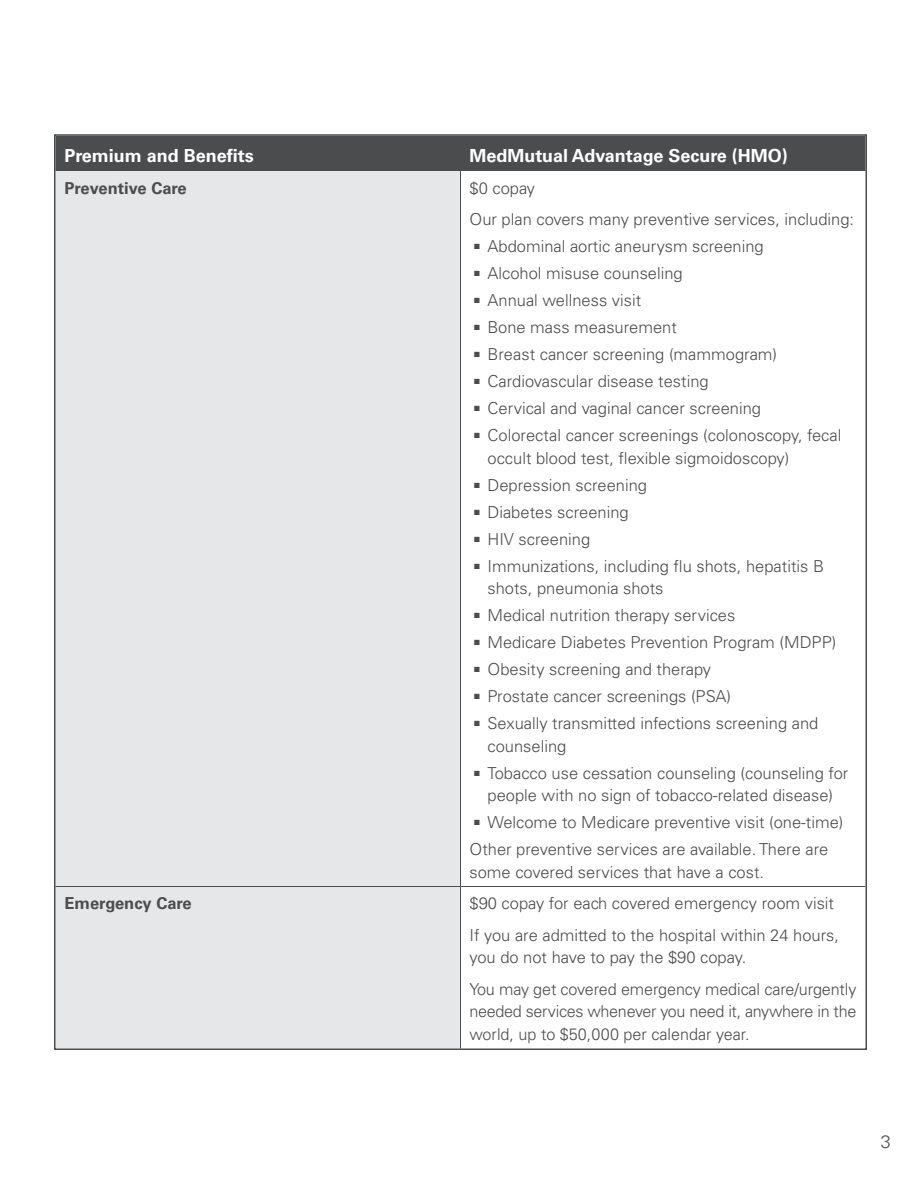
<style>
.page{position:relative;width:918px;height:1188px;background:#fff}
.page>*{position:absolute;margin:0;border:0;box-sizing:border-box;transform-origin:0 0}
.t1{font:700 18px "Univers LT Std";color:#fff}
.t2{font:300 18px "Univers LT Std";color:#4b4c4d}
.t3{font:300 16.5px/22.5px "Univers LT Std";color:#4b4c4d}
.t4{font:700 16.5px "Univers LT Std";color:#4b4c4d}
</style>
<div class="page">
<div style="left:57px;top:137px;width:807px;height:34px;background:#4b4c4d"></div>
<div style="left:57px;top:171px;width:403px;height:876px;background:#e6e7e9"></div>
<hr style="left:460px;top:171px;width:1px;height:715px;background:#4b4c4d">
<hr style="left:56px;top:886px;width:404px;height:1px;background:#4b4c4d">
<hr style="left:460px;top:886px;width:406px;height:1px;background:#4b4c4d">
<hr style="left:460px;top:887px;width:1px;height:161px;background:#4b4c4d">
<p class="t1" style="left:64px;top:145px;width:191px">Premium and Benefits</p>
<p class="t1" style="left:470px;top:145px;width:320px">MedMutual Advantage Secure (HMO)</p>
<p class="t4" style="left:64px;top:178px;width:124px">Preventive Care</p>
<p class="t3" style="left:470px;top:176px;width:67px">$0 copay</p>
<p class="t3" style="left:470px;top:208px;width:386px">Our plan covers many preventive services, including:</p>
<p class="t3" style="left:474px;top:235px;width:291px">■ Abdominal aortic aneurysm screening</p>
<p class="t3" style="left:474px;top:262px;width:210px">■ Alcohol misuse counseling</p>
<p class="t3" style="left:474px;top:289px;width:169px">■ Annual wellness visit</p>
<p class="t3" style="left:474px;top:316px;width:204px">■ Bone mass measurement</p>
<p class="t3" style="left:474px;top:343px;width:305px">■ Breast cancer screening (mammogram)</p>
<p class="t3" style="left:474px;top:370px;width:236px">■ Cardiovascular disease testing</p>
<p class="t3" style="left:474px;top:397px;width:289px">■ Cervical and vaginal cancer screening</p>
<p class="t3" style="left:488px;top:424px;width:355px;text-indent:-14px">■ Colorectal cancer screenings (colonoscopy, fecal occult blood test, flexible sigmoidoscopy)</p>
<p class="t3" style="left:474px;top:473px;width:175px">■ Depression screening</p>
<p class="t3" style="left:474px;top:500px;width:156px">■ Diabetes screening</p>
<p class="t3" style="left:474px;top:527px;width:118px">■ HIV screening</p>
<p class="t3" style="left:488px;top:554px;width:338px;text-indent:-14px">■ Immunizations, including flu shots, hepatitis B shots, pneumonia shots</p>
<p class="t3" style="left:474px;top:604px;width:263px">■ Medical nutrition therapy services</p>
<p class="t3" style="left:474px;top:631px;width:364px">■ Medicare Diabetes Prevention Program (MDPP)</p>
<p class="t3" style="left:474px;top:658px;width:239px">■ Obesity screening and therapy</p>
<p class="t3" style="left:474px;top:685px;width:258px">■ Prostate cancer screenings (PSA)</p>
<p class="t3" style="left:488px;top:712px;width:333px;text-indent:-14px">■ Sexually transmitted infections screening and counseling</p>
<p class="t3" style="left:474px;top:761px;width:376px;text-align:center">■ Tobacco use cessation counseling (counseling for people with no sign of tobacco-related disease)</p>
<p class="t3" style="left:474px;top:811px;width:371px">■ Welcome to Medicare preventive visit (one-time)</p>
<p class="t3" style="left:470px;top:838px;width:360px">Other preventive services are available. There are some covered services that have a cost.</p>
<p class="t4" style="left:64px;top:894px;width:129px">Emergency Care</p>
<p class="t3" style="left:470px;top:892px;width:366px">$90 copay for each covered emergency room visit</p>
<p class="t3" style="left:470px;top:923px;width:371px">If you are admitted to the hospital within 24 hours, you do not have to pay the $90 copay.</p>
<p class="t3" style="left:470px;top:977px;width:388px;text-align:justify">You may get covered emergency medical care/urgently needed services whenever you need it, anywhere in the world, up to $50,000 per calendar year.</p>
<p class="t2" style="left:881px;top:1130px;width:12px">3</p>
</div>
